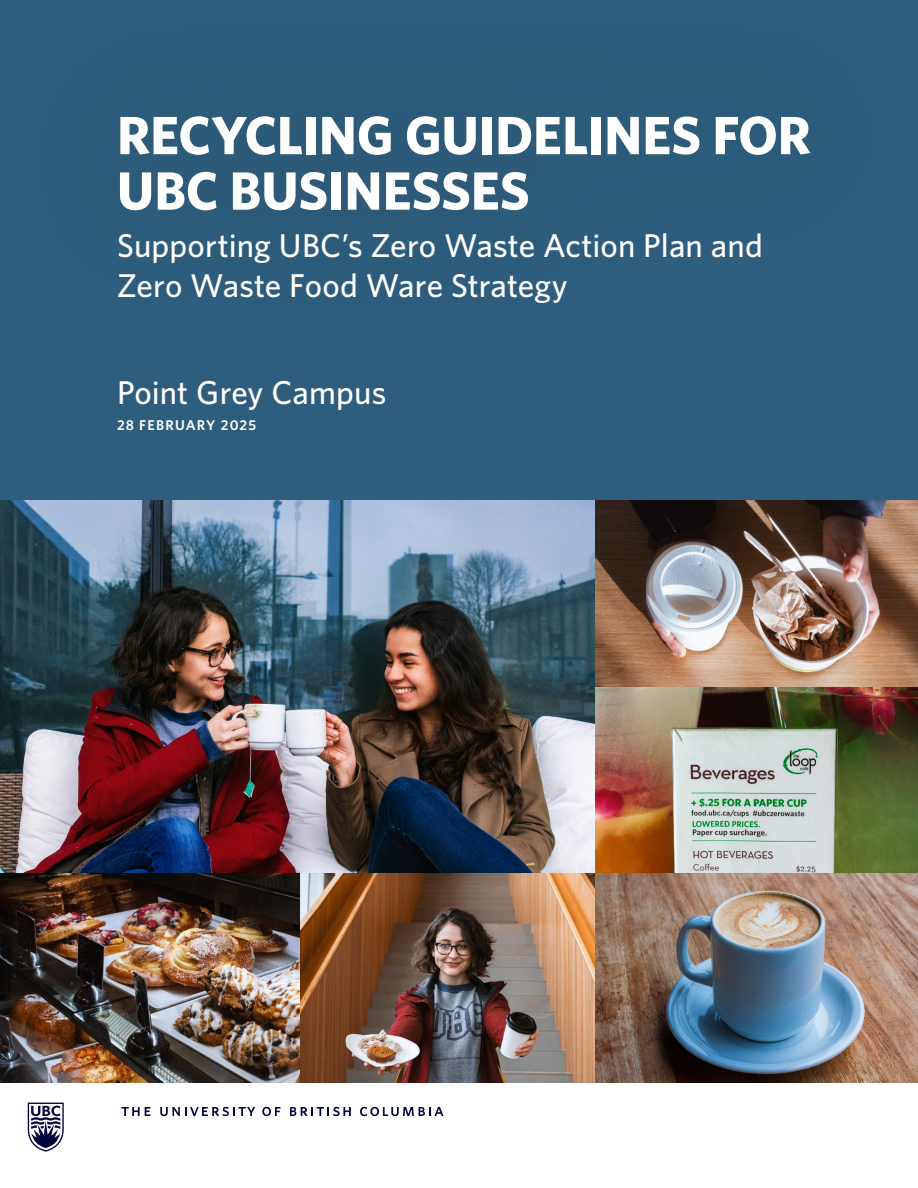
<style>
.page{position:relative;width:918px;height:1188px;background:#fff}
.page>*{position:absolute;margin:0;border:0;box-sizing:border-box;transform-origin:0 0}
.t1{font:700 54px/55.5px "Whitney";color:#fff}
.t2{font:500 33px/39.6px "Whitney";letter-spacing:.005em;color:#fff}
.t3{font:600 14.25px "Whitney";letter-spacing:.08em;color:#fff}
</style>
<div class="page">
<div style="left:0;top:0;width:918px;height:500px;background:#2e5d7d"></div>
<svg style="left:28px;top:1103px;width:36px;height:49px"></svg>
<svg style="left:121px;top:1107px;width:29px;height:9px"></svg>
<svg style="left:160px;top:1107px;width:95px;height:9px"></svg>
<svg style="left:262px;top:1107px;width:19px;height:9px"></svg>
<svg style="left:290px;top:1107px;width:61px;height:9px"></svg>
<svg style="left:360px;top:1107px;width:83px;height:9px"></svg>
<img style="left:0;top:500px;width:918px;height:582px">
<h1 class="t1" style="left:117px;top:106px;width:695px">RECYCLING GUIDELINES FOR<br>UBC BUSINESSES</h1>
<p class="t2" style="left:117px;top:226px;width:647px">Supporting UBC’s Zero Waste Action Plan and<br>Zero Waste Food Ware Strategy</p>
<p class="t2" style="left:117px;top:372px;width:271px">Point Grey Campus</p>
<p class="t3" style="left:117px;top:415px;width:141px">28 FEBRUARY 2025</p>
</div>
